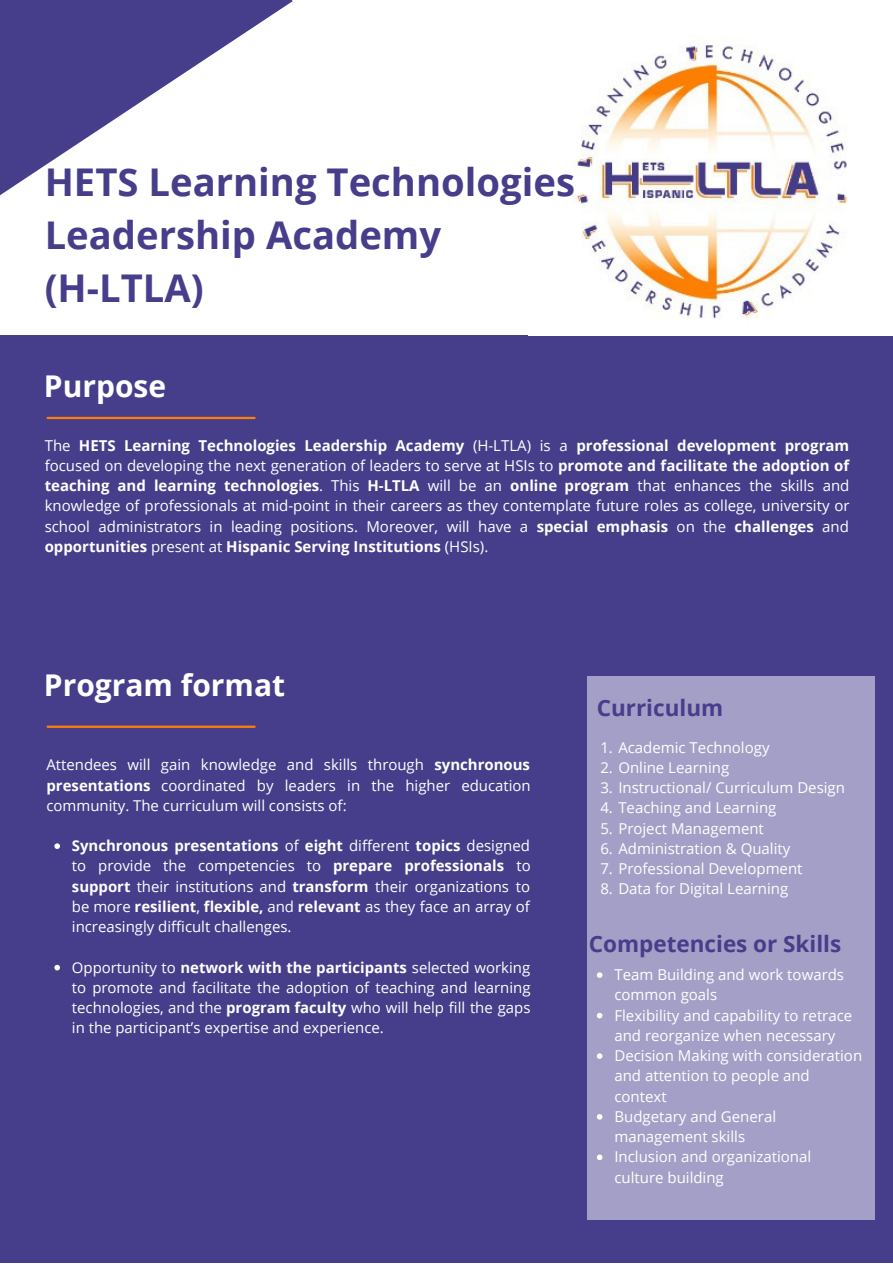
<style>
.page{position:relative;width:893px;height:1264px;background:#fff}
.page>*{position:absolute;margin:0;border:0;box-sizing:border-box;transform-origin:0 0}
.t1{font:700 38.25px/53.2px "Open Sans";color:#473e8b}
.t2{font:700 30px "Open Sans";color:#fff}
.t3{font:700 22.5px "Open Sans";color:#473e8b}
.t4{font:15px/20.2px "Open Sans";color:#fff;text-align:justify}
.s1{font-weight:700}
</style>
<div class="page">
<div style="left:0;top:0;width:892px;height:1262px;background:#473e8b"></div>
<div style="left:0;top:0;width:892px;height:335px;background:#fff"></div>
<img style="left:575px;top:44px;width:273px;height:275px">
<hr style="left:48px;top:417px;width:206px;height:2px;background:#ff8008">
<svg style="left:0;top:0;width:293px;height:195px;fill:#4d448f"></svg>
<hr style="left:48px;top:725px;width:206px;height:3px;background:#ff8008">
<div style="left:587px;top:676px;width:287px;height:543px;background:#a49fc6"></div>
<svg style="left:54px;top:843px;width:6px;height:6px"></svg>
<svg style="left:54px;top:964px;width:6px;height:6px"></svg>
<svg style="left:596px;top:972px;width:6px;height:5px"></svg>
<svg style="left:596px;top:1012px;width:6px;height:6px"></svg>
<svg style="left:596px;top:1053px;width:6px;height:5px"></svg>
<svg style="left:596px;top:1114px;width:6px;height:5px"></svg>
<svg style="left:596px;top:1154px;width:6px;height:6px"></svg>
<h1 class="t1" style="left:45px;top:154px;width:532px">HETS Learning Technologies<br>Leadership Academy (H-LTLA)</h1>
<h2 class="t2" style="left:44px;top:365px;width:124px">Purpose</h2>
<p class="t4" style="left:45px;top:434px;width:806px">The <span class="s1">HETS Learning Technologies Leadership Academy</span> (H-LTLA) is a <span class="s1">professional development program </span>focused on developing the next generation of leaders to serve at HSIs to <span class="s1">promote and facilitate the adoption of teaching and learning technologies</span>. This <span class="s1">H-LTLA</span> will be an <span class="s1">online program</span> that enhances the skills and knowledge of professionals at mid-point in their careers as they contemplate future roles as college, university or school administrators in leading positions. Moreover, will have a <span class="s1">special emphasis</span> on the <span class="s1">challenges</span> and <span class="s1">opportunities</span> present at <span class="s1">Hispanic Serving Institutions</span> (HSIs).</p>
<h2 class="t2" style="left:44px;top:664px;width:243px">Program format</h2>
<p class="t4" style="left:46px;top:754px;width:485px">Attendees will gain knowledge and skills through <span class="s1">synchronous presentations</span> coordinated by leaders in the higher education community. The curriculum will consists of:</p>
<p class="t4" style="left:72px;top:835px;width:460px"><span class="s1">Synchronous presentations</span> of <span class="s1">eight</span> different <span class="s1">topics</span> designed to provide the competencies to <span class="s1">prepare professionals</span> to <span class="s1">support</span> their institutions and <span class="s1">transform</span> their organizations to be more <span class="s1">resilient</span>, <span class="s1">flexible,</span> and <span class="s1">relevant</span> as they face an array of increasingly difficult challenges.</p>
<p class="t4" style="left:72px;top:956px;width:460px">Opportunity to <span class="s1">network with the participants</span> selected working to promote and facilitate the adoption of teaching and learning technologies, and the <span class="s1">program faculty</span> who will help fill the gaps in the participant’s expertise and experience.</p>
<h3 class="t3" style="left:596px;top:691px;width:128px">Curriculum</h3>
<p class="t4" style="left:600px;top:736px;width:171px">1. Academic Technology</p>
<p class="t4" style="left:600px;top:757px;width:130px">2. Online Learning</p>
<p class="t4" style="left:600px;top:777px;width:246px">3. Instructional/ Curriculum Design</p>
<p class="t4" style="left:600px;top:797px;width:177px">4. Teaching and Learning</p>
<p class="t4" style="left:600px;top:817px;width:165px">5. Project Management</p>
<p class="t4" style="left:600px;top:837px;width:191px">6. Administration &amp; Quality</p>
<p class="t4" style="left:600px;top:858px;width:203px">7. Professional Development</p>
<p class="t4" style="left:600px;top:878px;width:189px">8. Data for Digital Learning</p>
<h3 class="t3" style="left:589px;top:927px;width:254px">Competencies or Skills</h3>
<p class="t4" style="left:614px;top:964px;width:249px;text-align:left">Team Building and work towards common goals<br>Flexibility and capability to retrace and reorganize when necessary<br>Decision Making with consideration and attention to people and context<br>Budgetary and General management skills<br>Inclusion and organizational culture building</p>
</div>
